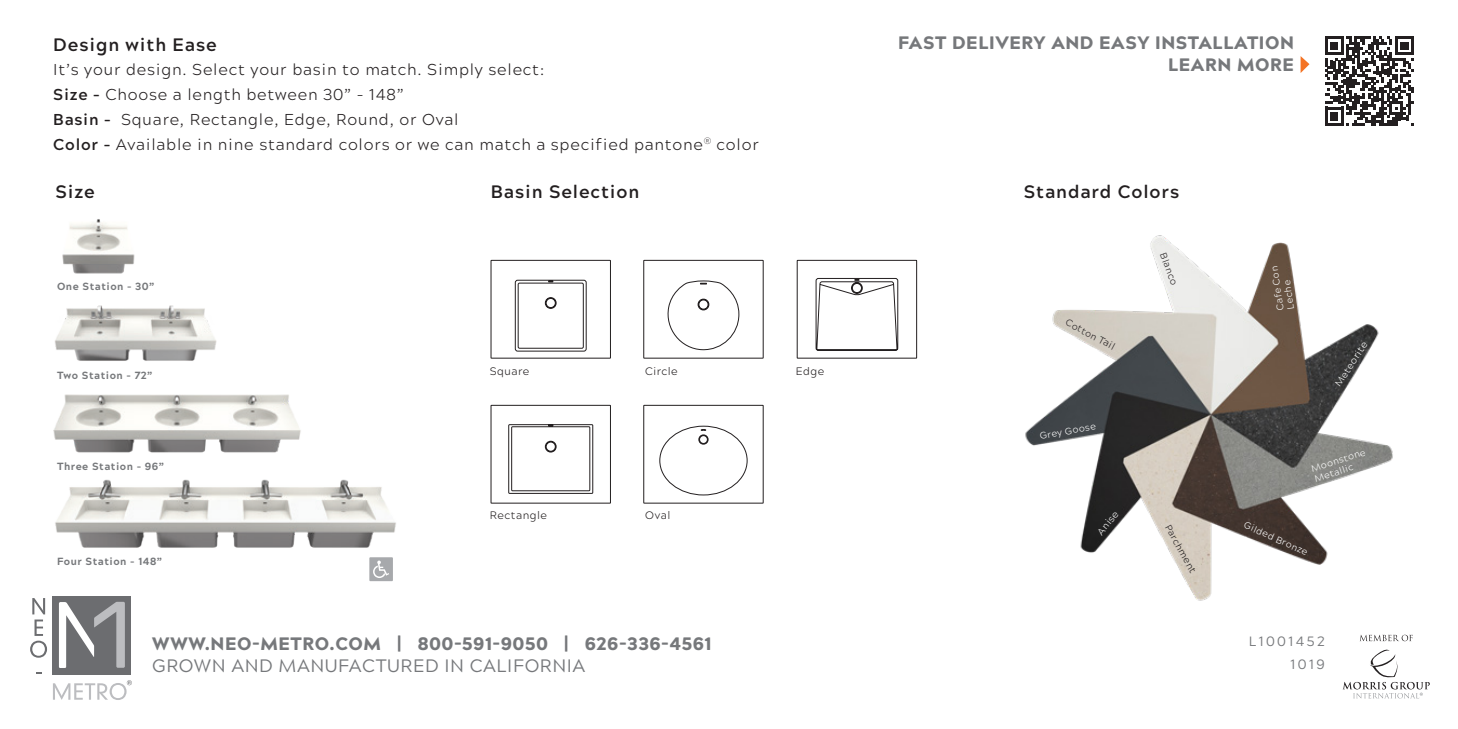
<style>
.page{position:relative;width:1458px;height:729px;background:#fff}
.page>*{position:absolute;margin:0;border:0;box-sizing:border-box;transform-origin:0 0}
.t1{font:900 18px "Acherus Grotesque";letter-spacing:.03em;color:#76787b}
.t2{font:700 18px "Acherus Grotesque";letter-spacing:.05em;color:#231f20}
.t3{font:18px "Acherus Grotesque";letter-spacing:.03em;color:#76787b}
.t4{font:300 15.75px "Acherus Grotesque";letter-spacing:.05em;color:#231f20}
.t5{font:13.5px "Acherus Grotesque";letter-spacing:.175em;color:#76787b}
.t6{font:300 10.8px "Acherus Grotesque";letter-spacing:.045em;color:#231f20}
.t7{font:800 10.35px "Acherus Grotesque";letter-spacing:.05em;color:#76787b}
.t8{font:300 9.9px "Acherus Grotesque";color:#fff}
.t9{font:300 9.45px/10.3px "Acherus Grotesque";color:#fff}
.t10{font:300 9.45px "Acherus Grotesque";color:#231f20}
.s1{font-weight:700}
.s2{font-size:9.9px}
.s3{font-size:9.45px}
</style>
<div class="page">
<svg style="left:1360px;top:635px;width:53px;height:6px"></svg>
<svg style="left:1343px;top:649px;width:87px;height:50px"></svg>
<div style="left:53px;top:596px;width:78px;height:78px;background:#6c6d70"></div>
<svg style="left:59px;top:602px;width:66px;height:66px"></svg>
<svg style="left:32px;top:598px;width:13px;height:16px"></svg>
<svg style="left:30px;top:620px;width:17px;height:38px"></svg>
<svg style="left:53px;top:680px;width:79px;height:20px"></svg>
<img style="left:62px;top:219px;width:73px;height:55px">
<img style="left:55px;top:305px;width:162px;height:56px">
<img style="left:53px;top:394px;width:248px;height:59px">
<img style="left:55px;top:479px;width:341px;height:69px">
<svg style="left:491px;top:260px;width:120px;height:98px"></svg>
<svg style="left:491px;top:405px;width:120px;height:98px"></svg>
<svg style="left:643px;top:260px;width:121px;height:98px"></svg>
<svg style="left:643px;top:405px;width:121px;height:98px"></svg>
<svg style="left:797px;top:260px;width:120px;height:99px"></svg>
<svg style="left:1325px;top:36px;width:89px;height:90px"></svg>
<img style="left:1025px;top:235px;width:368px;height:366px">
<svg style="left:1301px;top:56px;width:9px;height:17px"></svg>
<div style="left:369px;top:557px;width:24px;height:24px;background:#a7a9ac"></div>
<svg style="left:373px;top:561px;width:16px;height:17px"></svg>
<p class="t2" style="left:53px;top:29px;width:165px">Design with Ease</p>
<p class="t4" style="left:53px;top:57px;width:492px">It’s your design. Select your basin to match. Simply select:</p>
<p class="t4" style="left:53px;top:82px;width:352px"><span class="s1">Size –</span> Choose a length between 30” - 148”</p>
<p class="t4" style="left:53px;top:106px;width:407px"><span class="s1">Basin –</span> Square, Rectangle, Edge, Round, or Oval</p>
<p class="t4" style="left:53px;top:131px;width:707px"><span class="s1">Color –</span> Available in nine standard colors or we can match a specified pantone<sup>®</sup> color</p>
<p class="t1" style="left:898px;top:27px;width:398px">FAST DELIVERY AND EASY INSTALLATION</p>
<p class="t1" style="left:1168px;top:49px;width:128px">LEARN MORE</p>
<p class="t2" style="left:55px;top:176px;width:41px">Size</p>
<p class="t2" style="left:491px;top:176px;width:150px">Basin Selection</p>
<p class="t2" style="left:1024px;top:176px;width:157px">Standard Colors</p>
<p class="t7" style="left:57px;top:277px;width:99px">One Station - 30”</p>
<p class="t7" style="left:57px;top:366px;width:97px">Two Station - 72”</p>
<p class="t7" style="left:57px;top:457px;width:109px">Three Station - 96”</p>
<p class="t7" style="left:57px;top:552px;width:107px">Four Station - 148”</p>
<p class="t6" style="left:490px;top:362px;width:41px">Square</p>
<p class="t6" style="left:490px;top:506px;width:59px">Rectangle</p>
<p class="t6" style="left:645px;top:362px;width:34px">Circle</p>
<p class="t6" style="left:645px;top:506px;width:27px">Oval</p>
<p class="t1" style="left:152px;top:628px;width:561px">WWW.NEO-METRO.COM | 800-591-9050 | 626-336-4561</p>
<p class="t3" style="left:152px;top:651px;width:435px">GROWN AND MANUFACTURED IN CALIFORNIA</p>
<p class="t6" style="left:796px;top:362px;width:30px">Edge</p>
<p class="t10" style="left:1070px;top:314px;width:56px;rotate:28deg">Cotton <span class="s2">Tail</span></p>
<p class="t9" style="left:1039px;top:430px;width:58px;rotate:-10deg">Grey Goose</p>
<p class="t8" style="left:1093px;top:528px;width:29px;rotate:-51deg"><span class="s3">An</span>ise</p>
<p class="t10" style="left:1170px;top:250px;width:35px;rotate:69deg">Blan<span class="s2">co</span></p>
<p class="t10" style="left:1175px;top:521px;width:56px;rotate:61deg">Parch<span class="s2">ment</span></p>
<p class="t9" style="left:1275px;top:311px;width:46px;rotate:-98deg">Cafe Con<br>Leche</p>
<p class="t8" style="left:1330px;top:381px;width:53px;rotate:-57deg"><span class="s3">Mete</span>orite</p>
<p class="t9" style="left:1310px;top:464px;width:58px;rotate:-18deg">Moonstone<br>Metallic</p>
<p class="t9" style="left:1247px;top:519px;width:70px;rotate:24deg">Gilded Bronze</p>
<p class="t5" style="left:1249px;top:630px;width:77px">L1001452</p>
<p class="t5" style="left:1291px;top:653px;width:36px">1019</p>
</div>
